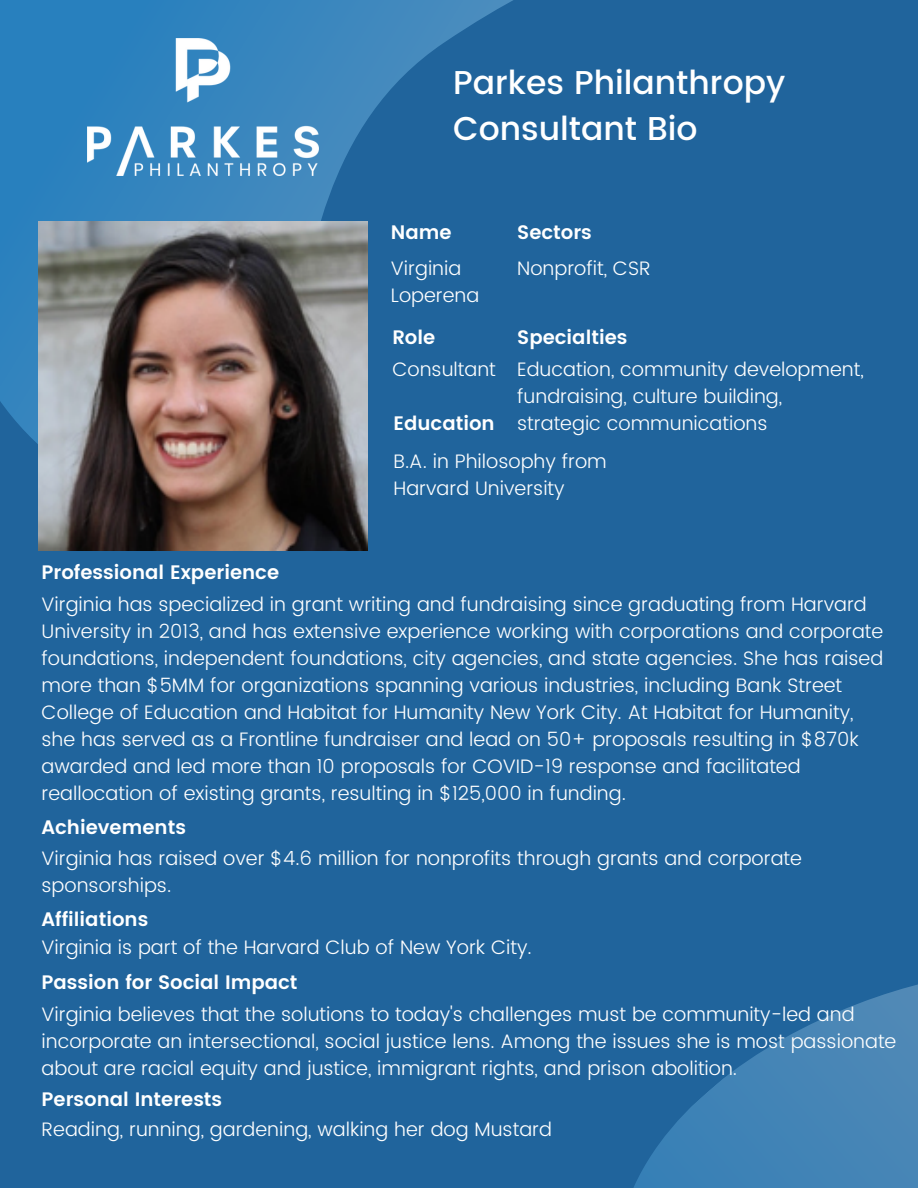
<style>
.page{position:relative;width:918px;height:1188px;background:#20649c}
.page>*{position:absolute;margin:0;border:0;box-sizing:border-box;transform-origin:0 0}
.t1{font:500 33px "Poppins";color:#fff}
.t2{font:300 19.5px/27px "Poppins";color:#fff}
.t3{font:600 19.5px "Poppins";color:#fff}
</style>
<div class="page">
<svg style="left:0;top:0;width:513px;height:551px"></svg>
<img style="left:88px;top:38px;width:230px;height:138px">
<img style="left:39px;top:222px;width:329px;height:329px">
<svg style="left:634px;top:984px;width:284px;height:204px"></svg>
<p class="t1" style="left:453px;top:63px;width:334px">Parkes Philanthropy</p>
<p class="t1" style="left:453px;top:109px;width:246px">Consultant Bio</p>
<p class="t3" style="left:391px;top:221px;width:62px">Name</p>
<p class="t2" style="left:391px;top:255px;width:72px">Virginia</p>
<p class="t2" style="left:391px;top:282px;width:90px">Loperena</p>
<p class="t3" style="left:517px;top:221px;width:76px">Sectors</p>
<p class="t2" style="left:517px;top:255px;width:135px">Nonprofit, CSR</p>
<p class="t3" style="left:392px;top:326px;width:45px">Role</p>
<p class="t3" style="left:517px;top:326px;width:112px">Specialties</p>
<p class="t2" style="left:392px;top:356px;width:105px">Consultant</p>
<p class="t3" style="left:393px;top:412px;width:103px">Education</p>
<p class="t2" style="left:517px;top:356px;width:348px">Education, community development, fundraising, culture building, strategic communications</p>
<p class="t3" style="left:42px;top:561px;width:239px">Professional Experience</p>
<p class="t2" style="left:393px;top:448px;width:215px">B.A. in Philosophy from<br>Harvard University</p>
<p class="t2" style="left:42px;top:591px;width:843px">Virginia has specialized in grant writing and fundraising since graduating from Harvard University in 2013, and has extensive experience working with corporations and corporate foundations, independent foundations, city agencies, and state agencies. She has raised more than $5MM for organizations spanning various industries, including Bank Street College of Education and Habitat for Humanity New York City. At Habitat for Humanity, she has served as a Frontline fundraiser and lead on 50+ proposals resulting in $870k awarded and led more than 10 proposals for COVID-19 response and facilitated reallocation of existing grants, resulting in $125,000 in funding.</p>
<p class="t3" style="left:42px;top:816px;width:146px">Achievements</p>
<p class="t2" style="left:42px;top:845px;width:762px">Virginia has raised over $4.6 million for nonprofits through grants and corporate sponsorships.</p>
<p class="t3" style="left:42px;top:908px;width:108px">Affiliations</p>
<p class="t2" style="left:42px;top:934px;width:492px">Virginia is part of the Harvard Club of New York City.</p>
<p class="t3" style="left:42px;top:971px;width:258px">Passion for Social Impact</p>
<p class="t2" style="left:42px;top:1001px;width:856px">Virginia believes that the solutions to today's challenges must be community-led and incorporate an intersectional, social justice lens. Among the issues she is most passionate about are racial equity and justice, immigrant rights, and prison abolition.</p>
<p class="t3" style="left:42px;top:1088px;width:182px">Personal Interests</p>
<p class="t2" style="left:42px;top:1116px;width:512px">Reading, running, gardening, walking her dog Mustard</p>
</div>
